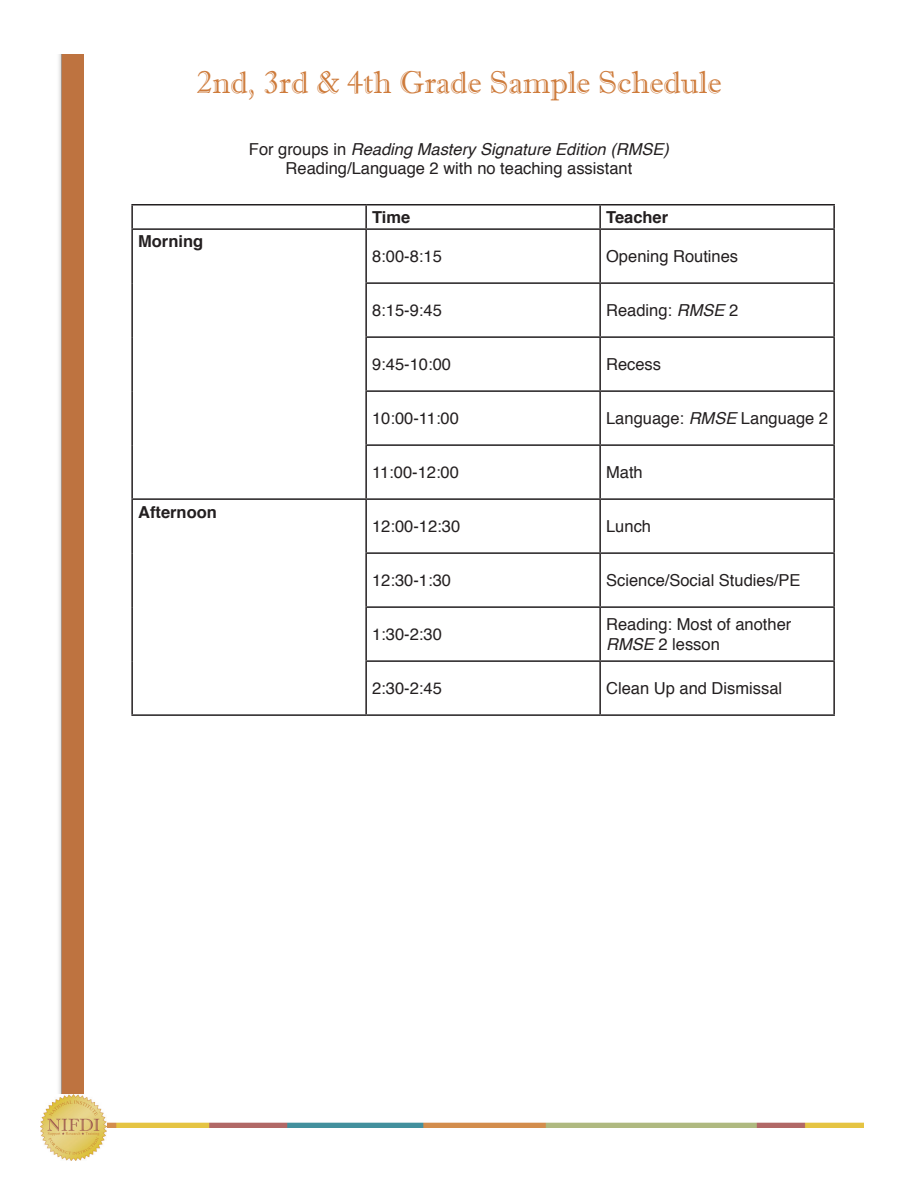
<style>
.page{position:relative;width:918px;height:1188px;background:#fff}
.page>*{position:absolute;margin:0;border:0;box-sizing:border-box;transform-origin:0 0}
.t1{font:31.5px "Imprint MT Shadow";color:#ce7b3b}
.t2{font:16.5px/19.8px "Helvetica";color:#231f20;text-align:center}
.t3{font:700 16.5px "Helvetica";color:#231f20}
.s1{font-style:italic}
</style>
<div class="page">
<img style="left:106px;top:1121px;width:758px;height:6px">
<img style="left:59px;top:54px;width:25px;height:1040px">
<hr style="left:131px;top:204px;width:235px;height:2px;background:#231f20">
<hr style="left:131px;top:206px;width:2px;height:22px;background:#231f20">
<hr style="left:366px;top:204px;width:234px;height:2px;background:#231f20">
<hr style="left:365px;top:206px;width:2px;height:22px;background:#231f20">
<hr style="left:600px;top:204px;width:235px;height:2px;background:#231f20">
<hr style="left:599px;top:206px;width:2px;height:22px;background:#231f20">
<hr style="left:833px;top:206px;width:2px;height:22px;background:#231f20">
<hr style="left:131px;top:228px;width:235px;height:2px;background:#231f20">
<hr style="left:131px;top:230px;width:2px;height:53px;background:#231f20">
<hr style="left:366px;top:228px;width:234px;height:2px;background:#231f20">
<hr style="left:365px;top:230px;width:2px;height:52px;background:#231f20">
<hr style="left:600px;top:228px;width:235px;height:2px;background:#231f20">
<hr style="left:599px;top:230px;width:2px;height:52px;background:#231f20">
<hr style="left:833px;top:230px;width:2px;height:52px;background:#231f20">
<hr style="left:131px;top:283px;width:2px;height:54px;background:#231f20">
<hr style="left:365px;top:282px;width:235px;height:2px;background:#231f20">
<hr style="left:365px;top:284px;width:2px;height:52px;background:#231f20">
<hr style="left:600px;top:282px;width:235px;height:2px;background:#231f20">
<hr style="left:599px;top:284px;width:2px;height:52px;background:#231f20">
<hr style="left:833px;top:284px;width:2px;height:52px;background:#231f20">
<hr style="left:131px;top:337px;width:2px;height:54px;background:#231f20">
<hr style="left:365px;top:336px;width:235px;height:2px;background:#231f20">
<hr style="left:365px;top:338px;width:2px;height:52px;background:#231f20">
<hr style="left:600px;top:336px;width:235px;height:2px;background:#231f20">
<hr style="left:599px;top:338px;width:2px;height:52px;background:#231f20">
<hr style="left:833px;top:338px;width:2px;height:52px;background:#231f20">
<hr style="left:131px;top:391px;width:2px;height:54px;background:#231f20">
<hr style="left:365px;top:390px;width:235px;height:2px;background:#231f20">
<hr style="left:365px;top:392px;width:2px;height:52px;background:#231f20">
<hr style="left:600px;top:390px;width:235px;height:2px;background:#231f20">
<hr style="left:599px;top:392px;width:2px;height:52px;background:#231f20">
<hr style="left:833px;top:392px;width:2px;height:52px;background:#231f20">
<hr style="left:131px;top:445px;width:2px;height:53px;background:#231f20">
<hr style="left:365px;top:444px;width:235px;height:2px;background:#231f20">
<hr style="left:365px;top:446px;width:2px;height:52px;background:#231f20">
<hr style="left:600px;top:444px;width:235px;height:2px;background:#231f20">
<hr style="left:599px;top:446px;width:2px;height:52px;background:#231f20">
<hr style="left:833px;top:446px;width:2px;height:52px;background:#231f20">
<hr style="left:131px;top:498px;width:235px;height:2px;background:#231f20">
<hr style="left:131px;top:500px;width:2px;height:53px;background:#231f20">
<hr style="left:366px;top:498px;width:234px;height:2px;background:#231f20">
<hr style="left:365px;top:500px;width:2px;height:52px;background:#231f20">
<hr style="left:600px;top:498px;width:235px;height:2px;background:#231f20">
<hr style="left:599px;top:500px;width:2px;height:52px;background:#231f20">
<hr style="left:833px;top:500px;width:2px;height:52px;background:#231f20">
<hr style="left:131px;top:553px;width:2px;height:54px;background:#231f20">
<hr style="left:365px;top:552px;width:235px;height:2px;background:#231f20">
<hr style="left:365px;top:554px;width:2px;height:52px;background:#231f20">
<hr style="left:600px;top:552px;width:235px;height:2px;background:#231f20">
<hr style="left:599px;top:554px;width:2px;height:52px;background:#231f20">
<hr style="left:833px;top:554px;width:2px;height:52px;background:#231f20">
<hr style="left:131px;top:607px;width:2px;height:54px;background:#231f20">
<hr style="left:365px;top:606px;width:235px;height:2px;background:#231f20">
<hr style="left:365px;top:608px;width:2px;height:52px;background:#231f20">
<hr style="left:600px;top:606px;width:235px;height:2px;background:#231f20">
<hr style="left:599px;top:608px;width:2px;height:52px;background:#231f20">
<hr style="left:833px;top:608px;width:2px;height:52px;background:#231f20">
<hr style="left:131px;top:661px;width:2px;height:53px;background:#231f20">
<hr style="left:365px;top:660px;width:235px;height:2px;background:#231f20">
<hr style="left:365px;top:662px;width:2px;height:52px;background:#231f20">
<hr style="left:600px;top:660px;width:235px;height:2px;background:#231f20">
<hr style="left:599px;top:662px;width:2px;height:52px;background:#231f20">
<hr style="left:833px;top:662px;width:2px;height:52px;background:#231f20">
<hr style="left:131px;top:714px;width:235px;height:2px;background:#231f20">
<hr style="left:366px;top:714px;width:234px;height:2px;background:#231f20">
<hr style="left:600px;top:714px;width:235px;height:2px;background:#231f20">
<img style="left:40px;top:1094px;width:66px;height:66px">
<h1 class="t1" style="left:196px;top:64px;width:527px">2nd, 3rd &amp; 4th Grade Sample Schedule</h1>
<p class="t3" style="left:138px;top:228px;width:67px">Morning</p>
<p class="t3" style="left:138px;top:498px;width:80px">Afternoon</p>
<p class="t2" style="left:249px;top:139px;width:422px">For groups in <span class="s1">Reading Mastery Signature Edition (RMSE)<br></span>Reading/Language 2 with no teaching assistant</p>
<p class="t3" style="left:372px;top:204px;width:40px">Time</p>
<p class="t3" style="left:606px;top:204px;width:64px">Teacher</p>
<p class="t2" style="left:372px;top:247px;width:71px">8:00-8:15</p>
<p class="t2" style="left:606px;top:247px;width:134px">Opening Routines</p>
<p class="t2" style="left:372px;top:301px;width:71px">8:15-9:45</p>
<p class="t2" style="left:606px;top:301px;width:134px">Reading: <span class="s1">RMSE</span> 2</p>
<p class="t2" style="left:372px;top:355px;width:80px">9:45-10:00</p>
<p class="t2" style="left:606px;top:355px;width:57px">Recess</p>
<p class="t2" style="left:372px;top:409px;width:88px">10:00-11:00</p>
<p class="t2" style="left:606px;top:409px;width:224px">Language: <span class="s1">RMSE</span> Language 2</p>
<p class="t2" style="left:372px;top:463px;width:88px">11:00-12:00</p>
<p class="t2" style="left:606px;top:463px;width:38px">Math</p>
<p class="t2" style="left:372px;top:517px;width:90px">12:00-12:30</p>
<p class="t2" style="left:606px;top:517px;width:46px">Lunch</p>
<p class="t2" style="left:372px;top:571px;width:80px">12:30-1:30</p>
<p class="t2" style="left:606px;top:571px;width:196px">Science/Social Studies/PE</p>
<p class="t2" style="left:372px;top:625px;width:71px">1:30-2:30</p>
<p class="t2" style="left:606px;top:615px;width:187px;text-align:left">Reading: Most of another<br><span class="s1">RMSE</span> 2 lesson</p>
<p class="t2" style="left:372px;top:679px;width:71px">2:30-2:45</p>
<p class="t2" style="left:606px;top:679px;width:178px">Clean Up and Dismissal</p>
</div>
